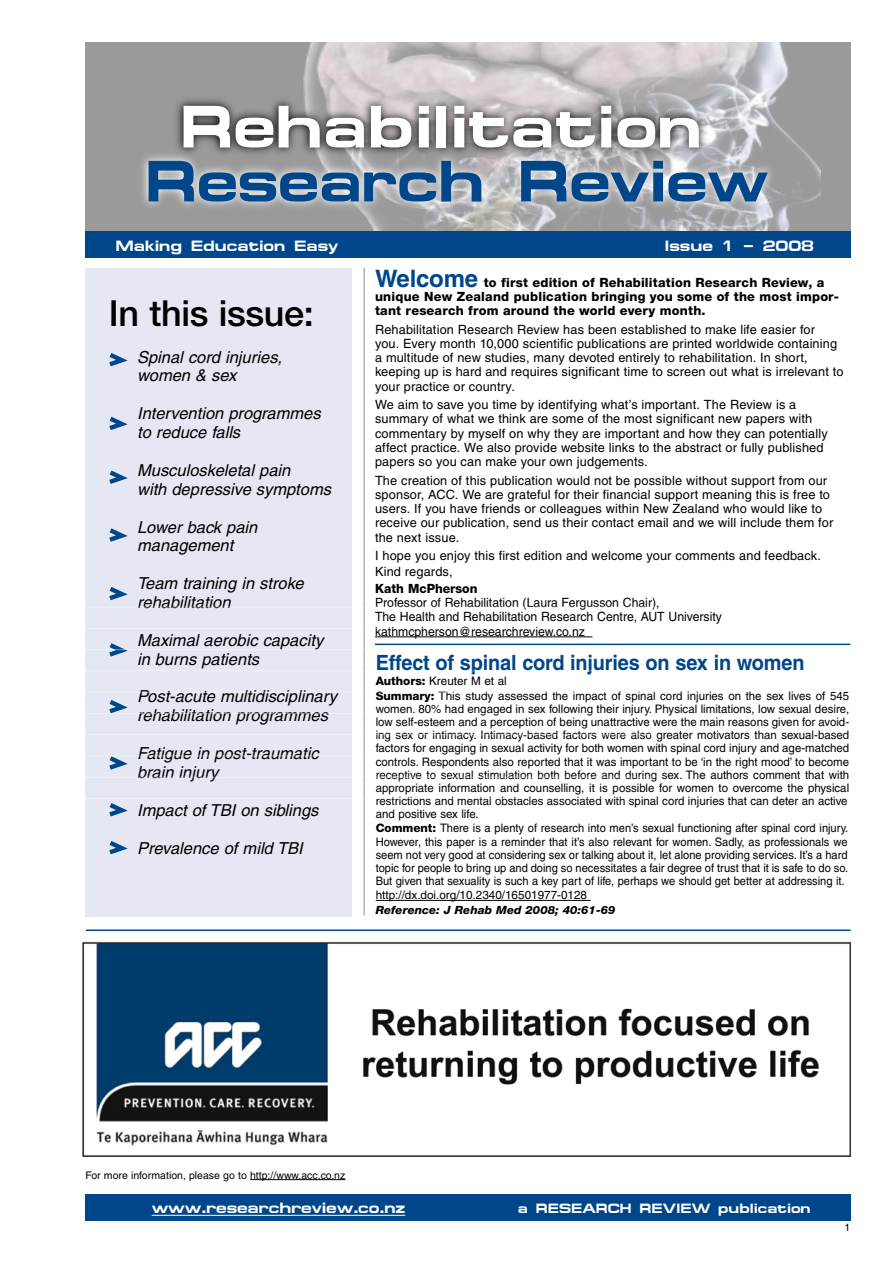
<style>
.page{position:relative;width:893px;height:1263px;background:#fff}
.page>*{position:absolute;margin:0;border:0;box-sizing:border-box;transform-origin:0 0}
.t1{font:700 60px "Micro Extended";color:#fff}
.t2{font:700 58.5px "Micro Extended";letter-spacing:-.005em;color:#00468a}
.t3{font:500 36px "Helvetica Neue";letter-spacing:-.01em;color:#000}
.t4{font:700 21px "Helvetica";letter-spacing:-.01em;color:#00468a;scale:.95 1}
.t5{font:italic 16.5px/18.8px "Helvetica";color:#000}
.t6{font:700 15px "Micro Extended";color:#fff}
.t7{font:700 13.5px "Micro Extended";color:#fff}
.t8{font:12.75px/14.2px "Helvetica";letter-spacing:.01em;color:#000}
.t9{font:800 12.75px/14.2px "Helvetica Neue";letter-spacing:.015em;color:#000}
.t10{font:12.75px/14.2px "Helvetica";letter-spacing:.01em;color:#000;scale:.96 1}
.t11{font:800 12.75px "Helvetica Neue";letter-spacing:.015em;color:#000;scale:.96 1}
.t12{font:11.7px/13.4px "Helvetica";color:#000}
.t13{font:italic 800 11.4px "Helvetica Neue";color:#000}
.t14{font:10.5px "Helvetica";color:#000}
.s1{font-family:"Helvetica";font-weight:700;font-size:24px;color:#00468a}
.s2{font-family:"Helvetica Neue";font-weight:800}
</style>
<div class="page">
<div style="left:85px;top:43px;width:766px;height:214px;background:#9a9a9a"></div>
<img style="left:266px;top:43px;width:554px;height:189px">
<img style="left:82px;top:941px;width:769px;height:216px">
<div style="left:85px;top:1194px;width:765px;height:26px;background:#00468a"></div>
<hr style="left:152px;top:1215px;width:253px;height:1px;background:#fff">
<hr style="left:375px;top:636px;width:217px;height:1px;background:#000">
<hr style="left:375px;top:644px;width:475px;height:1px;background:#00468a">
<hr style="left:363px;top:268px;width:2px;height:647px;background:#b1b2b4">
<div style="left:85px;top:268px;width:267px;height:648px;background:#e5e7f2"></div>
<svg style="left:109px;top:353px;width:19px;height:14px"></svg>
<svg style="left:109px;top:416px;width:19px;height:14px"></svg>
<svg style="left:109px;top:470px;width:19px;height:14px"></svg>
<svg style="left:109px;top:528px;width:19px;height:14px"></svg>
<svg style="left:109px;top:643px;width:19px;height:14px"></svg>
<div style="left:85px;top:232px;width:765px;height:26px;background:#00468a"></div>
<svg style="left:109px;top:587px;width:19px;height:14px"></svg>
<svg style="left:109px;top:700px;width:19px;height:13px"></svg>
<svg style="left:109px;top:756px;width:19px;height:14px"></svg>
<svg style="left:109px;top:803px;width:19px;height:14px"></svg>
<svg style="left:109px;top:841px;width:19px;height:14px"></svg>
<hr style="left:86px;top:929px;width:764px;height:2px;background:#00468a">
<hr style="left:250px;top:1179px;width:95px;height:1px;background:#000">
<svg style="left:142px;top:150px;width:635px;height:63px"></svg>
<svg style="left:172px;top:94px;width:538px;height:65px"></svg>
<hr style="left:376px;top:900px;width:215px;height:1px;background:#000">
<hr style="left:0;top:607px;width:656px;height:1px;background:#fff">
<hr style="left:0;top:628px;width:656px;height:1px;background:#fff">
<hr style="left:0;top:649px;width:656px;height:1px;background:#fff">
<hr style="left:0;top:670px;width:656px;height:1px;background:#fff">
<hr style="left:0;top:692px;width:656px;height:1px;background:#fff">
<hr style="left:0;top:713px;width:656px;height:1px;background:#fff">
<hr style="left:0;top:734px;width:656px;height:1px;background:#fff">
<hr style="left:0;top:755px;width:656px;height:1px;background:#fff">
<hr style="left:0;top:777px;width:656px;height:1px;background:#fff">
<hr style="left:0;top:798px;width:656px;height:1px;background:#fff">
<h1 class="t1" style="left:180px;top:92px;width:523px">Rehabilitation</h1>
<h2 class="t2" style="left:145px;top:148px;width:625px">Research Review</h2>
<p class="t6" style="left:116px;top:237px;width:224px">Making Education Easy</p>
<p class="t6" style="left:664px;top:237px;width:151px">Issue 1 – 2008</p>
<h3 class="t3" style="left:109px;top:291px;width:206px">In this issue:</h3>
<h3 class="t5" style="left:137px;top:347px;width:146px">Spinal cord injuries, women &amp; sex</h3>
<h3 class="t5" style="left:137px;top:404px;width:185px">Intervention programmes to reduce falls</h3>
<h3 class="t5" style="left:137px;top:461px;width:195px">Musculoskeletal pain<br>with depressive symptoms</h3>
<h3 class="t5" style="left:137px;top:517px;width:122px">Lower back pain management</h3>
<h3 class="t5" style="left:137px;top:574px;width:168px">Team training in stroke rehabilitation</h3>
<h3 class="t5" style="left:137px;top:631px;width:188px">Maximal aerobic capacity in burns patients</h3>
<h3 class="t5" style="left:137px;top:687px;width:201px">Post-acute multidisciplinary rehabilitation programmes</h3>
<h3 class="t5" style="left:137px;top:744px;width:183px">Fatigue in post-traumatic brain injury</h3>
<h3 class="t5" style="left:137px;top:800px;width:183px">Impact of TBI on siblings</h3>
<h3 class="t5" style="left:137px;top:839px;width:167px">Prevalence of mild TBI</h3>
<p class="t9" style="left:375px;top:275px;width:466px"><span class="s1">Welcome</span> to first edition of Rehabilitation Research Review, a unique New Zealand publication bringing you some of the most impor&shy;tant research from around the world every month.</p>
<p class="t8" style="left:375px;top:322px;width:470px">Rehabilitation Research Review has been established to make life easier for<br>you. Every month 1 0,000 scientific publications are printed worldwide containing a multitude of new studies, many devoted entirely to rehabilitation. In short, keeping up is hard and requires significant time to screen out what is irrelevant to your practice or country.</p>
<p class="t8" style="left:375px;top:397px;width:454px">We aim to save you time by identifying what’s important. The Review is a summary of what we think are some of the most significant new papers with commentary by myself on why they are important and how they can potentially affect practice. We also provide website links to the abstract or fully published papers so you can make your own judgements.</p>
<p class="t8" style="left:375px;top:473px;width:460px">The creation of this publication would not be possible without support from our sponsor, ACC. We are grateful for their financial support meaning this is free to users. If you have friends or colleagues within New Zealand who would like to receive our publication, send us their contact email and we will include them for the next issue.</p>
<p class="t8" style="left:375px;top:547px;width:448px;line-height:16.4px">I hope you enjoy this first edition and welcome your comments and feedback.<br>Kind regards,</p>
<p class="t11" style="left:375px;top:581px;width:108px">Kath McPherson</p>
<p class="t10" style="left:375px;top:595px;width:363px">Professor of Rehabilitation (Laura Fergusson Chair),<br>The Health and Rehabilitation Research Centre, AUT University kathmcpherson@researchreview.co.nz</p>
<h3 class="t4" style="left:376px;top:650px;width:453px">Effect of spinal cord injuries on sex in women</h3>
<p class="t12" style="left:376px;top:675px;width:475px"><span class="s2">Authors:</span> Kreuter M et al<br><span class="s2">Summary:</span> This study assessed the impact of spinal cord injuries on the sex lives of 545 women. 80% had engaged in sex following their injury. Physical limitations, low sexual desire, low self-esteem and a perception of being unattractive were the main reasons given for avoid&shy;ing sex or intimacy. Intimacy-based factors were also greater motivators than sexual-based factors for engaging in sexual activity for both women with spinal cord injury and age-matched controls. Respondents also reported that it was important to be ‘in the right mood’ to become receptive to sexual stimulation both before and during sex. The authors comment that with appropriate information and counselling, it is possible for women to overcome the physical restrictions and mental obstacles associated with spinal cord injuries that can deter an active and positive sex life.<br><span class="s2">Comment:</span> There is a plenty of research into men’s sexual functioning after spinal cord injury.<br>However, this paper is a reminder that it’s also relevant for women. Sadly, as professionals we seem not very good at considering sex or talking about it, let alone providing services. It’s a hard topic for people to bring up and doing so necessitates a fair degree of trust that it is safe to do so.<br>But given that sexuality is such a key part of life, perhaps we should get better at addressing it. http://dx.doi.org/1 0.2340/1 6501 977-01 28</p>
<p class="t13" style="left:376px;top:903px;width:241px">Reference: J Rehab Med 2008; 40:61-69</p>
<p class="t14" style="left:85px;top:1169px;width:262px">For more information, please go to http://www.acc.co.nz</p>
<p class="t6" style="left:152px;top:1199px;width:255px">www.researchreview.co.nz</p>
<p class="t7" style="left:518px;top:1201px;width:294px">a RESEARCH REVIEW publication</p>
</div>
